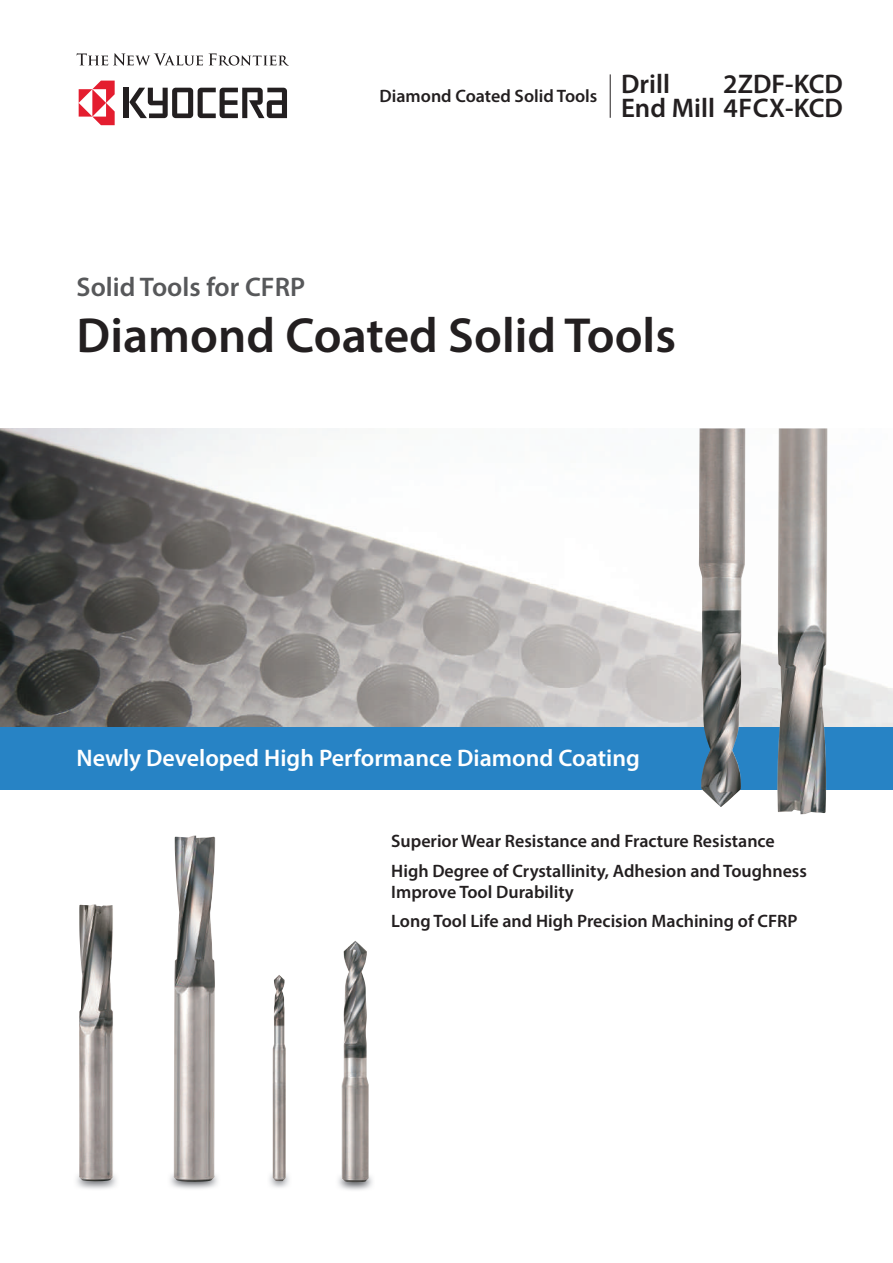
<style>
.page{position:relative;width:893px;height:1263px;background:#fff}
.page>*{position:absolute;margin:0;border:0;box-sizing:border-box;transform-origin:0 0}
.t1{font:600 49.5px "Myriad Pro";color:#231f20}
.t2{font:600 27px/24px "Myriad Pro";color:#231f20;text-align:right}
.t3{font:600 27px "Myriad Pro";color:#57585a}
.t4{font:600 24px "Myriad Pro";color:#fff}
.t5{font:600 18px/29.5px "Myriad Pro";color:#231f20}
</style>
<div class="page">
<img style="left:170px;top:1182px;width:48px;height:7px">
<img style="left:338px;top:1176px;width:35px;height:14px">
<img style="left:270px;top:1182px;width:19px;height:6px">
<img style="left:76px;top:1175px;width:40px;height:14px">
<svg style="left:77px;top:53px;width:126px;height:13px"></svg>
<svg style="left:209px;top:53px;width:80px;height:13px"></svg>
<div style="left:124px;top:88px;width:5px;height:30px;background:#231f20"></div>
<svg style="left:129px;top:88px;width:158px;height:30px"></svg>
<svg style="left:79px;top:81px;width:36px;height:44px"></svg>
<hr style="left:610px;top:74px;width:1px;height:44px;background:#231f20">
<div style="left:0;top:726px;width:893px;height:63px;background:#2783c5"></div>
<img style="left:79px;top:835px;width:290px;height:347px">
<img style="left:0;top:428px;width:893px;height:298px">
<img style="left:777px;top:428px;width:51px;height:386px">
<img style="left:699px;top:428px;width:46px;height:379px">
<p class="t5" style="left:379px;top:81px;width:219px">Diamond Coated Solid Tools</p>
<h2 class="t2" style="left:621px;top:71px;width:50px">Drill</h2>
<h2 class="t2" style="left:621px;top:71px;width:223px">2ZDF-KCD<br>End Mill 4FCX-KCD</h2>
<h2 class="t3" style="left:77px;top:269px;width:230px">Solid Tools for CFRP</h2>
<h1 class="t1" style="left:77px;top:304px;width:601px">Diamond Coated Solid Tools</h1>
<h3 class="t4" style="left:77px;top:742px;width:565px">Newly Developed High Performance Diamond Coating</h3>
<p class="t5" style="left:391px;top:826px;width:417px">Superior Wear Resistance and Fracture Resistance<br>High Degree of Crystallinity, Adhesion and Toughness</p>
<p class="t5" style="left:391px;top:876px;width:408px">Improve Tool Durability<br>Long Tool Life and High Precision Machining of CFRP</p>
</div>
